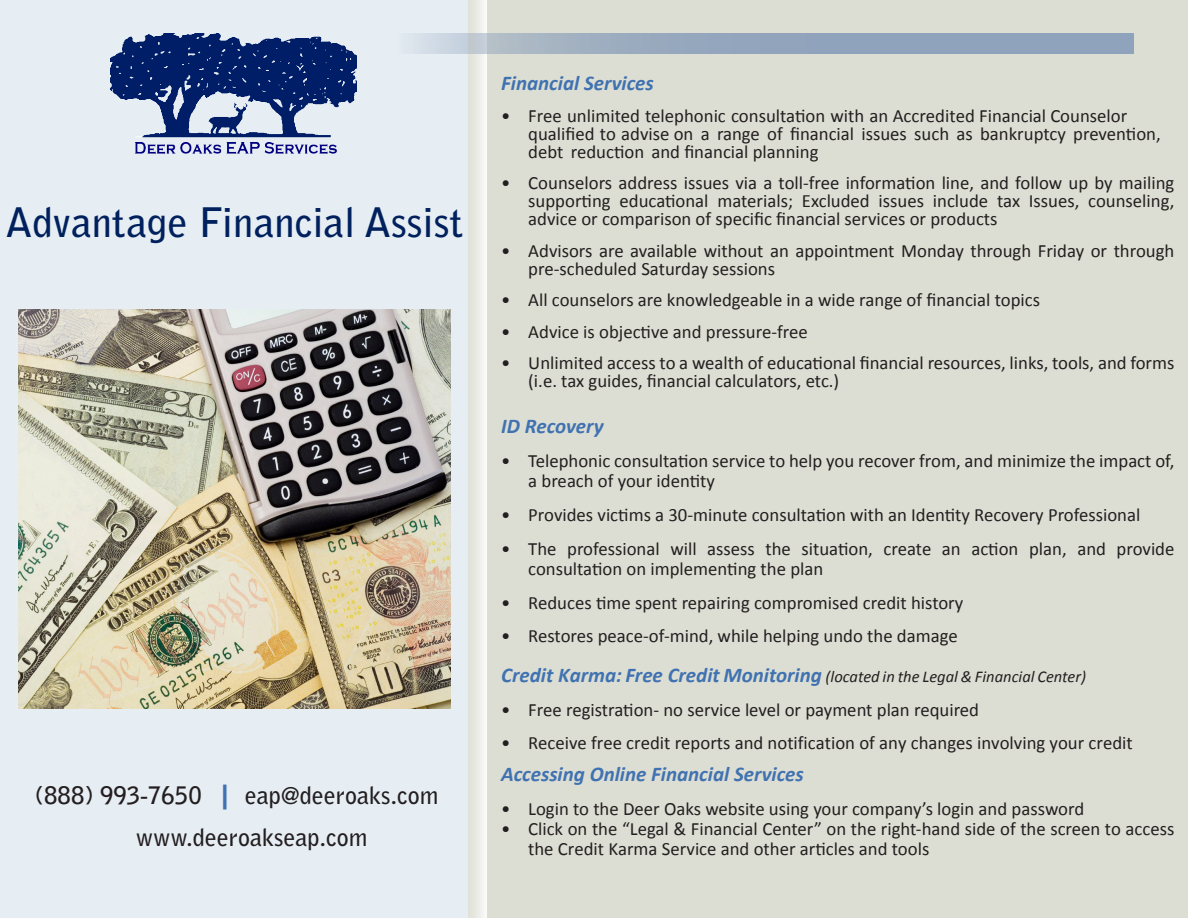
<style>
.page{position:relative;width:1188px;height:918px;background:#fff}
.page>*{position:absolute;margin:0;border:0;box-sizing:border-box;transform-origin:0 0}
.t1{font:700 40.5px "Bell Gothic Std";color:#00215d}
.t2{font:700 24px/42px "Bell Gothic Std";color:#231f20}
.t3{font:italic 700 21px "Calibri";color:#4072b1}
.t4{font:18.75px/18px "Calibri";color:#231f20}
.t5{font:italic 16.5px "Calibri";color:#231f20}
.s1{font-family:"Arial";font-weight:900;font-size:27px;color:#4072b1}
.s2{font-weight:700;font-size:21px;color:#4072b1}
</style>
<div class="page">
<div style="left:1px;top:0;width:467px;height:917px;background:#e6edf3"></div>
<div style="left:488px;top:0;width:700px;height:918px;background:#dcded3"></div>
<div style="left:468px;top:0;width:20px;height:917px;background:linear-gradient(to right,#dddfd4,#fafaf9)"></div>
<svg style="left:414px;top:33px;width:720px;height:21px;background:#9bacc1"></svg>
<img style="left:111px;top:33px;width:245px;height:121px">
<img style="left:18px;top:309px;width:433px;height:400px">
<h1 class="t1" style="left:6px;top:198px;width:459px">Advantage Financial Assist</h1>
<p class="t2" style="left:136px;top:774px;width:304px;text-indent:-101px">(888) 993-7650 <span class="s1">|</span> eap@deeroaks.com www.deeroakseap.com</p>
<p class="t3" style="left:501px;top:70px;width:154px">Financial Services</p>
<p class="t4" style="left:528px;top:106px;width:634px;text-indent:-27px">• Free unlimited telephonic consultation with an Accredited Financial Counselor qualified to advise on a range of financial issues such as bankruptcy prevention, debt reduction and financial planning</p>
<p class="t4" style="left:528px;top:174px;width:648px;text-align:justify;text-indent:-27px">• Counselors address issues via a toll-free information line, and follow up by mailing supporting educational materials; Excluded issues include tax Issues, counseling, advice or comparison of specific financial services or products</p>
<p class="t4" style="left:528px;top:241px;width:648px;text-indent:-27px">• Advisors are available without an appointment Monday through Friday or through pre-scheduled Saturday sessions</p>
<p class="t4" style="left:501px;top:291px;width:540px">• All counselors are knowledgeable in a wide range of financial topics</p>
<p class="t4" style="left:501px;top:322px;width:308px">• Advice is objective and pressure-free</p>
<p class="t4" style="left:528px;top:354px;width:648px;text-indent:-27px">• Unlimited access to a wealth of educational financial resources, links, tools, and forms (i.e. tax guides, financial calculators, etc.)</p>
<p class="t3" style="left:501px;top:413px;width:104px">ID Recovery</p>
<p class="t4" style="left:528px;top:451px;width:648px;line-height:20.2px;text-indent:-27px">• Telephonic consultation service to help you recover from, and minimize the impact of, a breach of your identity</p>
<p class="t4" style="left:501px;top:506px;width:641px">• Provides victims a 30-minute consultation with an Identity Recovery Professional</p>
<p class="t4" style="left:528px;top:538px;width:648px;line-height:20.2px;text-indent:-27px">• The professional will assess the situation, create an action plan, and provide consultation on implementing the plan</p>
<p class="t4" style="left:501px;top:594px;width:464px">• Reduces time spent repairing compromised credit history</p>
<p class="t4" style="left:501px;top:627px;width:458px">• Restores peace-of-mind, while helping undo the damage</p>
<p class="t5" style="left:501px;top:665px;width:586px"><span class="s2">C</span><span class="s2">redit Karma</span><span class="s2">: Free</span> <span class="s2">Credit</span> <span class="s2">Monitoring</span> (located in the Legal &amp; Financial Center)</p>
<p class="t4" style="left:501px;top:700px;width:479px">• Free registration- no service level or payment plan required</p>
<p class="t4" style="left:501px;top:734px;width:633px">• Receive free credit reports and notification of any changes involving your credit</p>
<p class="t3" style="left:501px;top:761px;width:304px">Accessing Online Financial Services</p>
<p class="t4" style="left:501px;top:800px;width:585px">• Login to the Deer Oaks website using your company’s login and password</p>
<p class="t4" style="left:528px;top:819px;width:648px;line-height:20.2px;text-indent:-27px">• Click on the “Legal &amp; Financial Center” on the right-hand side of the screen to access the Credit Karma Service and other articles and tools</p>
</div>
